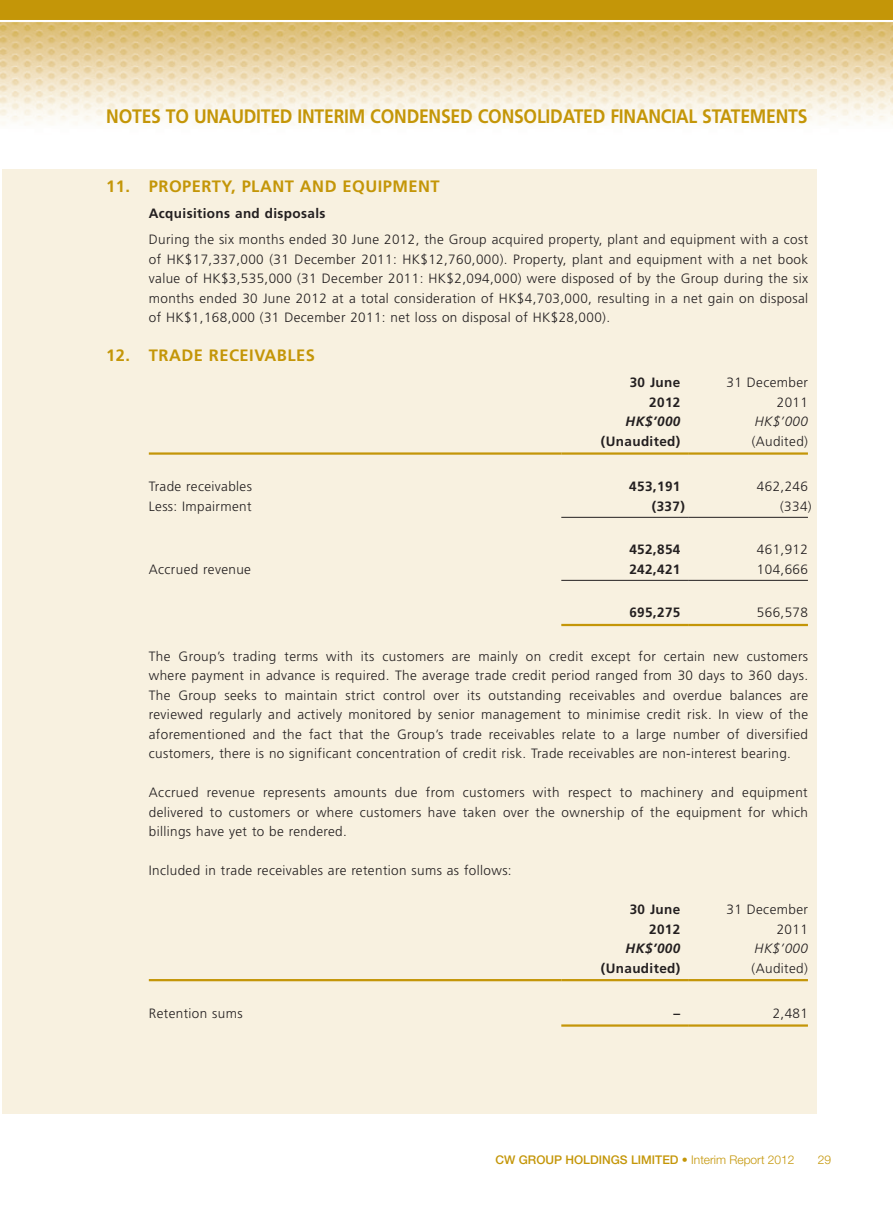
<style>
.page{position:relative;width:893px;height:1212px;background:#fff}
.page>*{position:absolute;margin:0;border:0;box-sizing:border-box;transform-origin:0 0}
.t1{font:700 19.5px "Frutiger LT Std";letter-spacing:-.015em;color:#c49608;scale:.9 1}
.t2{font:700 16.5px "Frutiger LT Std";letter-spacing:.03em;color:#c49608}
.t3{font:300 13.5px/19.5px "Frutiger LT Std";letter-spacing:.03em;color:#231f20;text-align:justify}
.t4{font:700 13.5px/19.5px "Frutiger LT Std";letter-spacing:.03em;color:#231f20;text-align:right}
.t5{font:italic 700 13.5px "Frutiger LT Std";letter-spacing:.03em;color:#231f20}
.t6{font:italic 300 13.5px "Frutiger LT Std";letter-spacing:.03em;color:#231f20}
.t7{font:500 12px "Helvetica Neue LT Std";color:#c49608}
.t8{font:300 12px "Helvetica Neue LT Std";color:#c49608}
.s1{font-weight:300}
</style>
<div class="page">
<img style="left:0;top:22px;width:893px;height:157px">
<div style="left:0;top:0;width:893px;height:21px;background:#c49608"></div>
<div style="left:2px;top:170px;width:814px;height:944px;background:#f8f1e0"></div>
<hr style="left:0;top:20px;width:893px;height:2px;background:#fff">
<hr style="left:149px;top:452px;width:412px;height:3px;background:#c49608">
<hr style="left:561px;top:452px;width:128px;height:3px;background:#c49608">
<hr style="left:689px;top:452px;width:119px;height:3px;background:#c49608">
<hr style="left:561px;top:517px;width:128px;height:1px;background:#231f20">
<hr style="left:689px;top:517px;width:119px;height:1px;background:#231f20">
<hr style="left:561px;top:580px;width:128px;height:1px;background:#231f20">
<hr style="left:689px;top:580px;width:119px;height:1px;background:#231f20">
<hr style="left:561px;top:624px;width:128px;height:2px;background:#c49608">
<hr style="left:689px;top:624px;width:119px;height:2px;background:#c49608">
<hr style="left:149px;top:979px;width:412px;height:2px;background:#c49608">
<hr style="left:561px;top:979px;width:128px;height:2px;background:#c49608">
<hr style="left:689px;top:979px;width:119px;height:2px;background:#c49608">
<hr style="left:561px;top:1024px;width:128px;height:3px;background:#c49608">
<hr style="left:689px;top:1024px;width:119px;height:3px;background:#c49608">
<h1 class="t1" style="left:106px;top:104px;width:781px">NOTES TO UNAUDITED INTERIM CONDENSED CONSOLIDATED FINANCIAL STATEMENTS</h1>
<p class="t2" style="left:106px;top:177px;width:335px">11. PROPERTY, PLANT AND EQUIPMENT</p>
<p class="t4" style="left:149px;top:204px;width:178px">ACQUISITIONS AND DISPOSALS</p>
<p class="t3" style="left:149px;top:230px;width:661px">During the six months ended 30 June 2012, the Group acquired property, plant and equipment with a cost of HK$17,337,000 (31 December 2011: HK$12,760,000). Property, plant and equipment with a net book value of HK$3,535,000 (31 December 2011: HK$2,094,000) were disposed of by the Group during the six months ended 30 June 2012 at a total consideration of HK$4,703,000, resulting in a net gain on disposal of HK$1,168,000 (31 December 2011: net loss on disposal of HK$28,000).</p>
<p class="t2" style="left:106px;top:346px;width:210px">12. TRADE RECEIVABLES</p>
<p class="t4" style="left:630px;top:373px;width:52px">30 JUNE<br>2012</p>
<p class="t3" style="left:726px;top:373px;width:83px;text-align:right">31 December<br>2011</p>
<p class="t5" style="left:626px;top:414px;width:56px">HK$’000</p>
<p class="t6" style="left:755px;top:414px;width:55px">HK$’000</p>
<p class="t4" style="left:601px;top:432px;width:81px">(UNAUDITED)</p>
<p class="t3" style="left:752px;top:432px;width:58px">(Audited)</p>
<p class="t3" style="left:149px;top:477px;width:105px">Trade receivables</p>
<p class="t4" style="left:629px;top:477px;width:53px">453,191</p>
<p class="t3" style="left:757px;top:477px;width:53px">462,246</p>
<p class="t3" style="left:149px;top:497px;width:104px">Less: Impairment</p>
<p class="t4" style="left:652px;top:496px;width:35px">(337)</p>
<p class="t3" style="left:780px;top:497px;width:33px">(334)</p>
<p class="t4" style="left:629px;top:540px;width:53px">452,854</p>
<p class="t3" style="left:757px;top:540px;width:53px">461,912</p>
<p class="t3" style="left:149px;top:560px;width:104px">Accrued revenue</p>
<p class="t4" style="left:629px;top:559px;width:53px">242,421</p>
<p class="t3" style="left:757px;top:560px;width:53px">104,666</p>
<p class="t4" style="left:629px;top:603px;width:53px">695,275</p>
<p class="t3" style="left:757px;top:603px;width:53px">566,578</p>
<p class="t3" style="left:149px;top:646px;width:661px">The Group’s trading terms with its customers are mainly on credit except for certain new customers where payment in advance is required. The average trade credit period ranged from 30 days to 360 days.<br>The Group seeks to maintain strict control over its outstanding receivables and overdue balances are reviewed regularly and actively monitored by senior management to minimise credit risk. In view of the aforementioned and the fact that the Group’s trade receivables relate to a large number of diversified customers, there is no significant concentration of credit risk. Trade receivables are non-interest bearing.</p>
<p class="t3" style="left:149px;top:783px;width:661px">Accrued revenue represents amounts due from customers with respect to machinery and equipment delivered to customers or where customers have taken over the ownership of the equipment for which billings have yet to be rendered.</p>
<p class="t3" style="left:149px;top:861px;width:364px">Included in trade receivables are retention sums as follows:</p>
<p class="t4" style="left:630px;top:900px;width:52px">30 JUNE<br>2012</p>
<p class="t3" style="left:726px;top:900px;width:83px;text-align:right">31 December<br>2011</p>
<p class="t5" style="left:626px;top:940px;width:56px">HK$’000</p>
<p class="t6" style="left:755px;top:941px;width:55px">HK$’000</p>
<p class="t4" style="left:601px;top:958px;width:81px">(UNAUDITED)</p>
<p class="t3" style="left:752px;top:958px;width:58px">(Audited)</p>
<p class="t3" style="left:149px;top:1004px;width:95px">Retention sums</p>
<p class="t4" style="left:674px;top:1003px;width:8px">–</p>
<p class="t3" style="left:773px;top:1004px;width:37px">2,481</p>
<p class="t7" style="left:495px;top:1153px;width:301px">CW GROUP HOLDINGS LIMITED <span class="s1">• Interim Report 2012</span></p>
<p class="t8" style="left:818px;top:1152px;width:15px">29</p>
</div>
